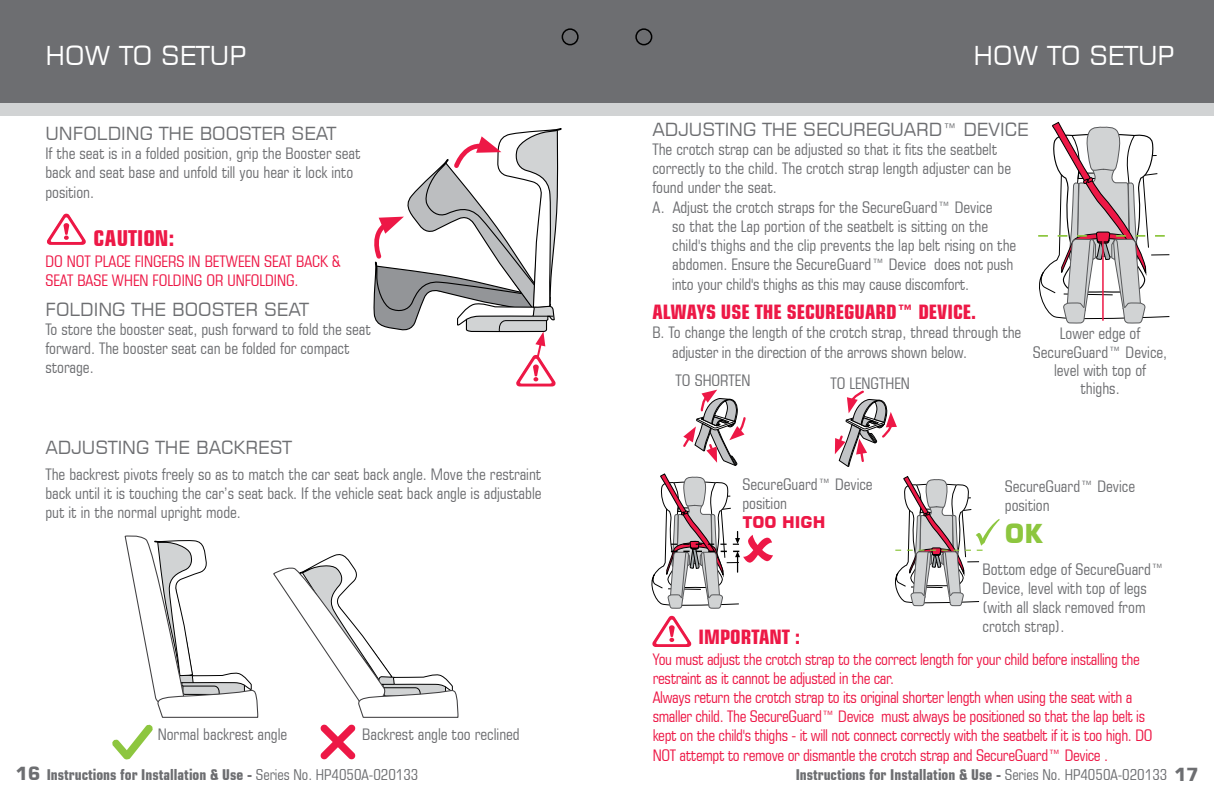
<style>
.page{position:relative;width:1214px;height:806px;background:#fff}
.page>*{position:absolute;margin:0;border:0;box-sizing:border-box;transform-origin:0 0}
.t1{font:26px "Square 721 BT";color:#fff}
.t2{font:700 26px "Square 721 BT";color:#8dc63f}
.t3{font:700 condensed 22px "Square 721 BT";color:#ed1846}
.t4{font:700 condensed 20px "Square 721 BT";color:#ed1846}
.t5{font:18px "Square 721 BT";color:#6d6e71}
.t6{font:condensed 16px/19.2px "Square 721 BT";color:#6d6e71}
.t7{font:condensed 16px/19.2px "Square 721 BT";letter-spacing:-.02em;color:#ed1846}
.t8{font:condensed 16px/19.2px "Square 721 BT";color:#ed1846}
.t9{font:700 16px "Square 721 BT";color:#ed1846}
.t10{font:700 condensed 15px "Square 721 BT";color:#6d6e71}
.s1{font-stretch:normal;font-size:18px}
.s2{font-weight:400}
</style>
<div class="page">
<div style="left:0;top:0;width:1213px;height:103px;background:#6d6e71"></div>
<div style="left:561px;top:28px;width:17px;height:17px;border:2px solid #000;border-radius:50%"></div>
<div style="left:635px;top:28px;width:17px;height:17px;border:2px solid #000;border-radius:50%"></div>
<div style="left:0;top:103px;width:1213px;height:13px;background:#d1d3d4"></div>
<svg style="left:273px;top:554px;width:186px;height:205px"></svg>
<svg style="left:112px;top:535px;width:147px;height:225px"></svg>
<svg style="left:47px;top:213px;width:39px;height:32px"></svg>
<svg style="left:652px;top:615px;width:40px;height:32px"></svg>
<svg style="left:373px;top:128px;width:189px;height:259px"></svg>
<svg style="left:1038px;top:121px;width:131px;height:203px"></svg>
<hr style="left:1101px;top:240px;width:2px;height:80px;background:#ed1846">
<svg style="left:834px;top:390px;width:165px;height:216px"></svg>
<svg style="left:651px;top:389px;width:122px;height:219px"></svg>
<h1 class="t1" style="left:45px;top:39px;width:202px">HOW TO SETUP</h1>
<h1 class="t1" style="left:973px;top:39px;width:202px">HOW TO SETUP</h1>
<p class="t5" style="left:45px;top:122px;width:292px">UNFOLDING THE BOOSTER SEAT</p>
<p class="t6" style="left:45px;top:144px;width:317px">If the seat is in a folded position, grip the Booster seat back and seat base and unfold till you hear it lock into position.</p>
<h2 class="t3" style="left:93px;top:224px;width:83px">CAUTION:</h2>
<p class="t8" style="left:45px;top:251px;width:296px">DO NOT PLACE FINGERS IN BETWEEN SEAT BACK &amp;<br>SEAT BASE WHEN FOLDING OR UNFOLDING.</p>
<p class="t5" style="left:45px;top:297px;width:265px">FOLDING THE BOOSTER SEAT</p>
<p class="t6" style="left:45px;top:319px;width:327px">To store the booster seat, push forward to fold the seat forward. The booster seat can be folded for compact storage.</p>
<p class="t5" style="left:45px;top:435px;width:248px">ADJUSTING THE BACKREST</p>
<p class="t6" style="left:45px;top:464px;width:497px;text-align:justify">The backrest pivots freely so as to match the car seat back angle. Move the restraint back until it is touching the car’s seat back. If the vehicle seat back angle is adjustable put it in the normal upright mode.</p>
<p class="t6" style="left:158px;top:724px;width:131px">Normal backrest angle</p>
<p class="t6" style="left:362px;top:724px;width:159px">Backrest angle too reclined</p>
<p class="t5" style="left:652px;top:118px;width:377px">ADJUSTING THE SECUREGUARD™ DEVICE</p>
<p class="t6" style="left:652px;top:139px;width:360px">The crotch strap can be adjusted so that it fits the seatbelt correctly to the child. The crotch strap length adjuster can be found under the seat.<br>A. Adjust the crotch straps for the SecureGuard™ Device</p>
<p class="t6" style="left:672px;top:216px;width:345px">so that the Lap portion of the seatbelt is sitting on the child's thighs and the clip prevents the lap belt rising on the abdomen. Ensure the SecureGuard™ Device does not push into your child's thighs as this may cause discomfort.</p>
<p class="t4" style="left:652px;top:300px;width:325px">ALWAYS USE THE SECUREGUARD™ DEVICE.</p>
<p class="t6" style="left:672px;top:323px;width:350px;text-indent:-20px">B. To change the length of the crotch strap, thread through the adjuster in the direction of the arrows shown below.</p>
<p class="t6" style="left:1032px;top:323px;width:136px;line-height:18.4px;text-align:center">Lower edge of<br>SecureGuard™ Device, level with top of thighs.</p>
<p class="t6" style="left:675px;top:370px;width:76px">TO SHORTEN</p>
<p class="t6" style="left:830px;top:373px;width:81px">TO LENGTHEN</p>
<p class="t6" style="left:742px;top:474px;width:132px">SecureGuard™ Device position</p>
<p class="t9" style="left:742px;top:512px;width:84px">TOO HIGH</p>
<p class="t4" style="left:698px;top:624px;width:104px">IMPORTANT :</p>
<p class="t6" style="left:1004px;top:476px;width:132px">SecureGuard™ Device position</p>
<h1 class="t2" style="left:1004px;top:517px;width:40px">OK</h1>
<p class="t6" style="left:982px;top:559px;width:183px">Bottom edge of SecureGuard™<br>Device, level with top of legs (with all slack removed from crotch strap).</p>
<p class="t7" style="left:652px;top:648px;width:501px">You must adjust the crotch strap to the correct length for your child before installing the restraint as it cannot be adjusted in the car.<br>Always return the crotch strap to its original shorter length when using the seat with a smaller child. The SecureGuard™ Device must always be positioned so that the lap belt is kept on the child's thighs - it will not connect correctly with the seatbelt if it is too high. DO NOT attempt to remove or dismantle the crotch strap and SecureGuard™ Device .</p>
<p class="t10" style="left:15px;top:765px;width:404px"><span class="s1">16</span> Instructions for Installation &amp; Use - <span class="s2">Series No. HP4050A-020133</span></p>
<p class="t10" style="left:795px;top:765px;width:404px">Instructions for Installation &amp; Use - <span class="s2">Series No. HP4050A-020133</span> <span class="s1">17</span></p>
</div>
